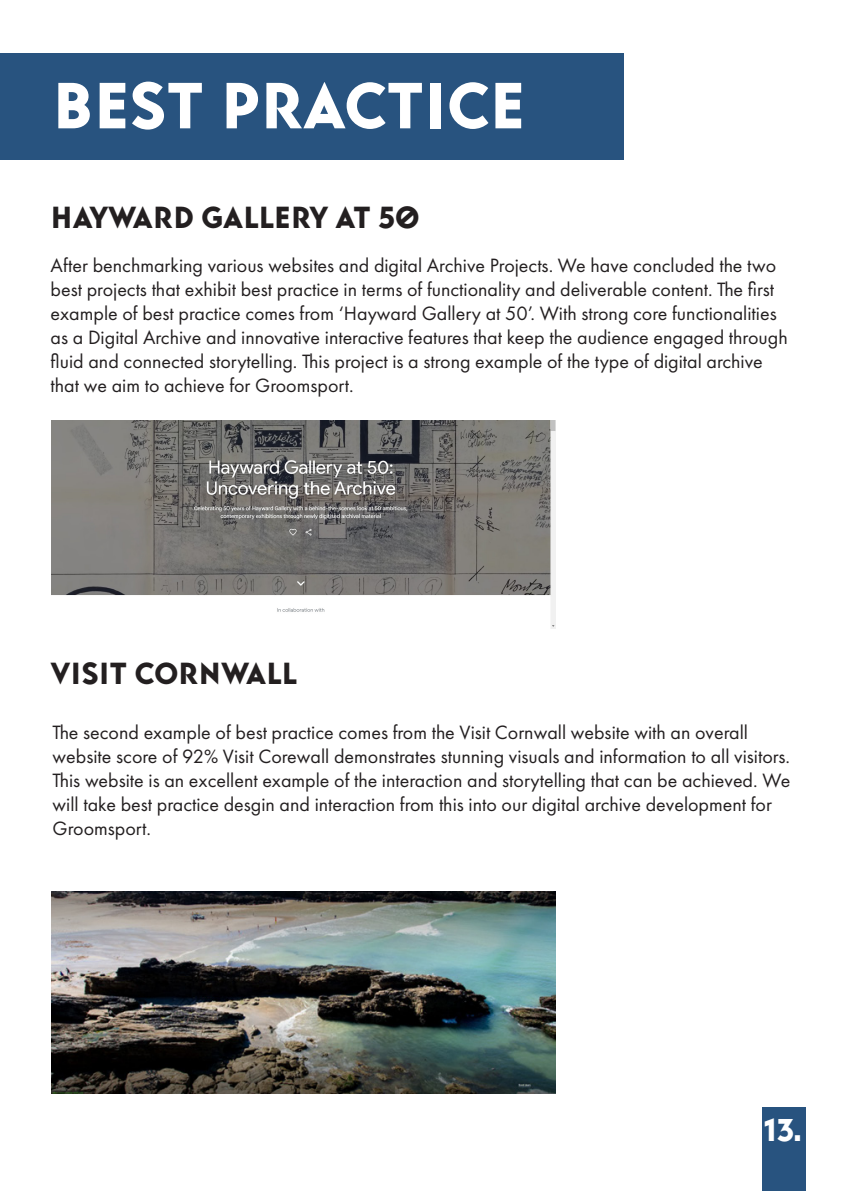
<style>
.page{position:relative;width:842px;height:1191px;background:#fff}
.page>*{position:absolute;margin:0;border:0;box-sizing:border-box;transform-origin:0 0}
.t1{font:64px "Baro";color:#fff}
.t2{font:31px "Baro";color:#fff}
.t3{font:30px "Baro";color:#231f20}
.t4{font:20px/24px "Futura PT";color:#231f20}
</style>
<div class="page">
<div style="left:762px;top:1107px;width:44px;height:83px;background:#28537f"></div>
<div style="left:0;top:53px;width:624px;height:107px;background:#28537f"></div>
<img style="left:52px;top:420px;width:504px;height:208px">
<img style="left:52px;top:891px;width:504px;height:202px">
<p class="t1" style="left:52px;top:68px;width:475px">BEST PRACTICE</p>
<p class="t3" style="left:51px;top:199px;width:371px">HAYWARD GALLERY AT 50</p>
<p class="t4" style="left:51px;top:253px;width:739px">After benchmarking various websites and digital Archive Projects. We have concluded the two best projects that exhibit best practice in terms of functionality and deliverable content. The first example of best practice comes from ‘Hayward Gallery at 50’. With strong core functionalities as a Digital Archive and innovative interactive features that keep the audience engaged through fluid and connected storytelling. This project is a strong example of the type of digital archive that we aim to achieve for Groomsport.</p>
<p class="t3" style="left:51px;top:655px;width:248px">VISIT CORNWALL</p>
<p class="t4" style="left:53px;top:720px;width:739px">The second example of best practice comes from the Visit Cornwall website with an overall website score of 92% Visit Corewall demonstrates stunning visuals and information to all visitors.<br>This website is an excellent example of the interaction and storytelling that can be achieved. We will take best practice desgin and interaction from this into our digital archive development for Groomsport.</p>
<p class="t2" style="left:764px;top:1111px;width:38px">13.</p>
</div>
